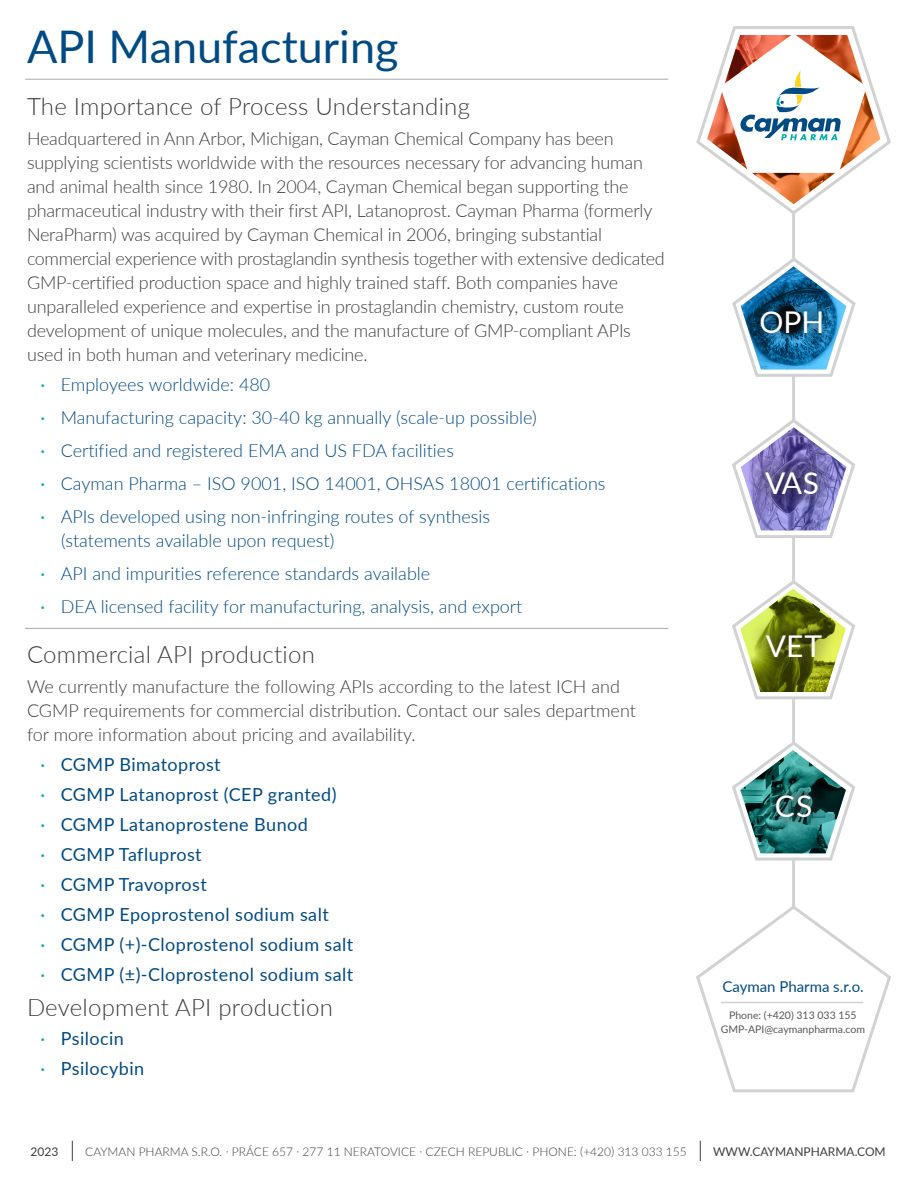
<style>
.page{position:relative;width:918px;height:1188px;background:#fff}
.page>*{position:absolute;margin:0;border:0;box-sizing:border-box;transform-origin:0 0}
.t1{font:45px "Lato";color:#004b84}
.Colored_Bullets{font:30px "Lato";color:#fff}
.t2{font:300 24px "Lato";letter-spacing:.01em;color:#3e3e3f}
.t3{font:300 18px/24px "Lato";letter-spacing:-.01em;color:#3e3e3f}
.t4{font:300 18px/24px "Lato";color:#004b84}
.t5{font:18px "Lato";letter-spacing:.025em;color:#004b84}
.Colored_Bullets-2{font:15px "Lato";color:#004b84}
.t6{font:300 12px "Lato";color:#3e3e3f}
.t7{font:12px "Lato";color:#3e3e3f}
.Colored_Bullets-3{font:10.5px "Lato";color:#57585a}
.s1{font-weight:400;color:#00b2ae}
.s2{color:#00ada8}
</style>
<div class="page">
<svg style="left:72px;top:1141px;width:1px;height:20px"></svg>
<svg style="left:700px;top:1141px;width:1px;height:20px"></svg>
<hr style="left:792px;top:199px;width:3px;height:709px;background:#d1d2d4">
<svg style="left:696px;top:906px;width:195px;height:187px"></svg>
<hr style="left:721px;top:1002px;width:142px;height:1px;background:#d1d2d4">
<hr style="left:25px;top:79px;width:643px;height:1px;background:#a8a9ad">
<hr style="left:25px;top:628px;width:643px;height:1px;background:#a8a9ad">
<svg style="left:732px;top:258px;width:124px;height:119px"></svg>
<svg style="left:696px;top:26px;width:195px;height:188px"></svg>
<svg style="left:732px;top:420px;width:124px;height:118px"></svg>
<svg style="left:732px;top:742px;width:123px;height:119px"></svg>
<div style="left:741px;top:292px;width:100px;height:61px;background:#231f20;opacity:.3"></div>
<div style="left:746px;top:453px;width:92px;height:61px;background:#231f20;opacity:.3"></div>
<svg style="left:732px;top:581px;width:123px;height:119px"></svg>
<div style="left:747px;top:615px;width:94px;height:62px;background:#231f20;opacity:.3"></div>
<div style="left:763px;top:782px;width:61px;height:49px;background:#231f20;opacity:.6"></div>
<p class="t1" style="left:27px;top:15px;width:373px">API Manufacturing</p>
<p class="t2" style="left:27px;top:89px;width:444px">The Importance of Process Understanding</p>
<p class="t3" style="left:27px;top:126px;width:588px">Headquartered in Ann Arbor, Michigan, Cayman Chemical Company has been</p>
<p class="t3" style="left:27px;top:150px;width:627px">supplying scientists worldwide with the resources necessary for advancing human and animal health since 1980. In 2004, Cayman Chemical began supporting the pharmaceutical industry with their first API, Latanoprost. Cayman Pharma (formerly NeraPharm) was acquired by Cayman Chemical in 2006, bringing substantial</p>
<p class="t3" style="left:27px;top:246px;width:639px">commercial experience with prostaglandin synthesis together with extensive dedicated<br>GMP-certified production space and highly trained staff. Both companies have</p>
<p class="t3" style="left:27px;top:294px;width:598px">unparalleled experience and expertise in prostaglandin chemistry, custom route</p>
<p class="t3" style="left:27px;top:318px;width:605px">development of unique molecules, and the manufacture of GMP-compliant APIs used in both human and veterinary medicine.</p>
<p class="t4" style="left:40px;top:372px;width:231px"><span class="s1">·</span> Employees worldwide: 480</p>
<p class="t4" style="left:40px;top:405px;width:498px"><span class="s1">·</span> Manufacturing capacity: 30-40 kg annually (scale-up possible)</p>
<p class="t4" style="left:40px;top:438px;width:415px"><span class="s1">·</span> Certified and registered EMA and US FDA facilities</p>
<p class="t4" style="left:40px;top:471px;width:567px"><span class="s1">·</span> Cayman Pharma – ISO 9001, ISO 14001, OHSAS 18001 certifications</p>
<p class="t4" style="left:61px;top:504px;width:431px;text-indent:-21px"><span class="s1">·</span> APIs developed using non-infringing routes of synthesis (statements available upon request)</p>
<p class="t4" style="left:40px;top:561px;width:391px"><span class="s1">·</span> API and impurities reference standards available</p>
<p class="t4" style="left:40px;top:594px;width:483px"><span class="s1">·</span> DEA licensed facility for manufacturing, analysis, and export</p>
<p class="t2" style="left:27px;top:638px;width:289px">Commercial API production</p>
<p class="t3" style="left:27px;top:673px;width:594px">We currently manufacture the following APIs according to the latest ICH and</p>
<p class="t3" style="left:27px;top:697px;width:611px">CGMP requirements for commercial distribution. Contact our sales department</p>
<p class="t3" style="left:27px;top:721px;width:390px">for more information about pricing and availability.</p>
<p class="t5" style="left:40px;top:752px;width:182px"><span class="s2">·</span> CGMP Bimatoprost</p>
<p class="t5" style="left:40px;top:782px;width:298px"><span class="s2">·</span> CGMP Latanoprost (CEP granted)</p>
<p class="t5" style="left:40px;top:812px;width:269px"><span class="s2">·</span> CGMP Latanoprostene Bunod</p>
<p class="t5" style="left:40px;top:842px;width:163px"><span class="s2">·</span> CGMP Tafluprost</p>
<p class="t5" style="left:40px;top:872px;width:168px"><span class="s2">·</span> CGMP Travoprost</p>
<p class="t5" style="left:40px;top:902px;width:290px"><span class="s2">·</span> CGMP Epoprostenol sodium salt</p>
<p class="t5" style="left:40px;top:932px;width:314px"><span class="s2">·</span> CGMP (+)-Cloprostenol sodium salt</p>
<p class="t5" style="left:40px;top:962px;width:314px"><span class="s2">·</span> CGMP (±)-Cloprostenol sodium salt</p>
<p class="t2" style="left:27px;top:990px;width:307px">Development API production</p>
<p class="t5" style="left:40px;top:1026px;width:85px"><span class="s2">·</span> Psilocin</p>
<p class="t5" style="left:40px;top:1056px;width:105px"><span class="s2">·</span> Psilocybin</p>
<p class="Colored_Bullets" style="left:760px;top:301px;width:66px">OPH</p>
<p class="Colored_Bullets" style="left:765px;top:462px;width:56px">VAS</p>
<p class="Colored_Bullets" style="left:766px;top:624px;width:58px">VET</p>
<p class="Colored_Bullets" style="left:775px;top:785px;width:39px">CS</p>
<p class="Colored_Bullets-2" style="left:722px;top:976px;width:143px">Cayman Pharma s.r.o.</p>
<p class="Colored_Bullets-3" style="left:729px;top:1008px;width:129px">Phone: (+420) 313 033 155</p>
<p class="Colored_Bullets-3" style="left:721px;top:1021px;width:146px">GMP-API@caymanpharma.com</p>
<p class="t7" style="left:30px;top:1143px;width:29px">2023</p>
<p class="t6" style="left:85px;top:1143px;width:603px">CAYMAN PHARMA S.R.O. · PRÁCE 657 · 277 11 NERATOVICE · CZECH REPUBLIC · PHONE: (+420) 313 033 155</p>
<p class="t7" style="left:713px;top:1143px;width:174px">WWW.CAYMANPHARMA.COM</p>
</div>
